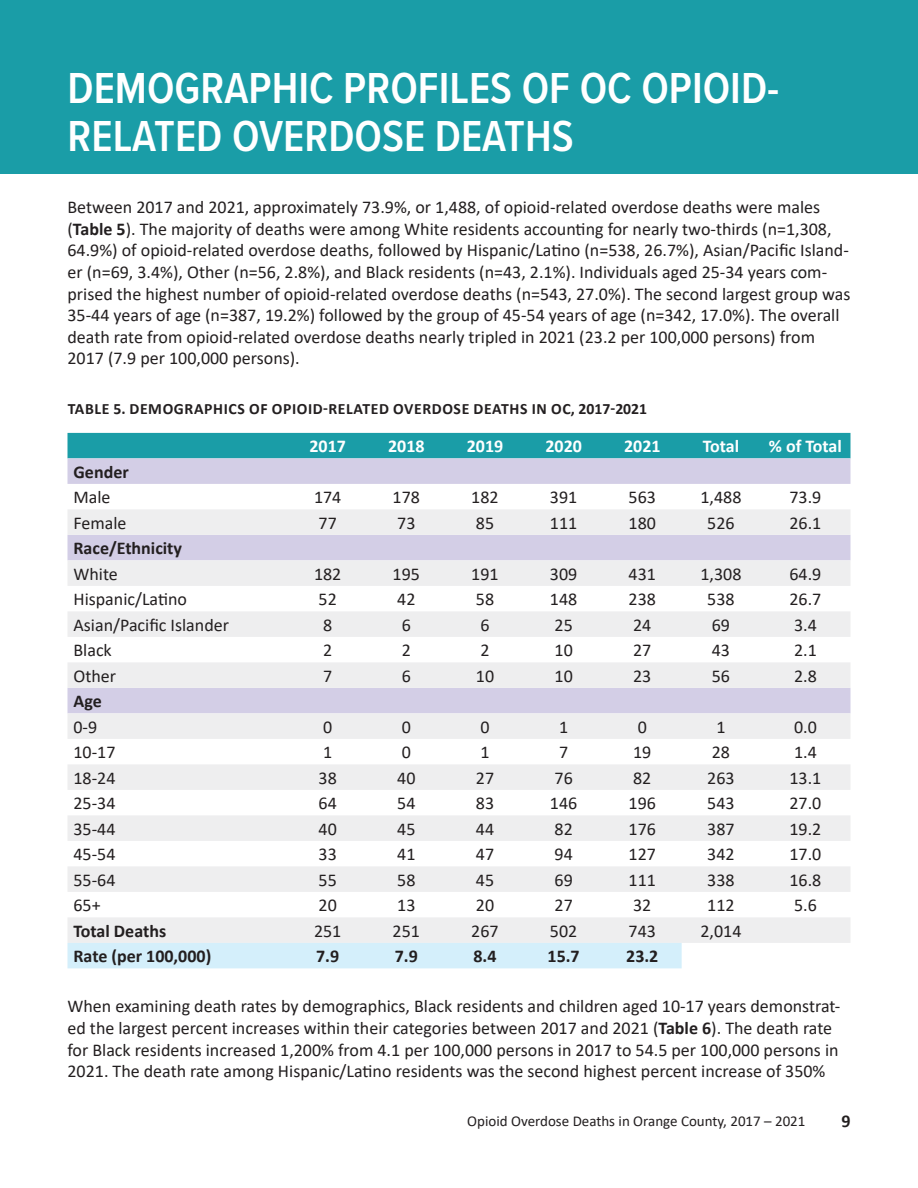
<style>
.page{position:relative;width:918px;height:1188px;background:#fff}
.page>*{position:absolute;margin:0;border:0;box-sizing:border-box;transform-origin:0 0}
.t1{font:600 45px/48px "Proxima Nova Cond";color:#fff}
.t2{font:18px/21.6px "Calibri";color:#231f20}
.t3{font:700 18px "Calibri";color:#231f20}
.t4{font:700 18px "Calibri";color:#fff}
.t5{font:700 15.75px "Calibri";letter-spacing:.04em;color:#231f20}
.t6{font:15px "Calibri";color:#231f20}
.s1{font-weight:700}
</style>
<div class="page">
<div style="left:0;top:0;width:918px;height:174px;background:#1a9da7"></div>
<div style="left:68px;top:433px;width:782px;height:25px;background:#1a9da7"></div>
<div style="left:68px;top:458px;width:782px;height:26px;background:#d3cee6"></div>
<svg style="left:68px;top:509px;width:782px;height:434px;fill:#eeeeef"></svg>
<div style="left:68px;top:943px;width:614px;height:25px;background:#d4effb"></div>
<p class="t1" style="left:68px;top:63px;width:713px">DEMOGRAPHIC PROFILES OF OC OPIOID-<br>RELATED OVERDOSE DEATHS</p>
<p class="t2" style="left:68px;top:196px;width:784px">Between 2017 and 2021, approximately 73.9%, or 1,488, of opioid-related overdose deaths were males (<span class="s1">Table 5</span>). The majority of deaths were among White residents accounting for nearly two-thirds (n=1,308, 64.9%) of opioid-related overdose deaths, followed by Hispanic/Latino (n=538, 26.7%), Asian/Pacific Island&shy;er (n=69, 3.4%), Other (n=56, 2.8%), and Black residents (n=43, 2.1%). Individuals aged 25-34 years com&shy;prised the highest number of opioid-related overdose deaths (n=543, 27.0%). The second largest group was 35-44 years of age (n=387, 19.2%) followed by the group of 45-54 years of age (n=342, 17.0%). The overall death rate from opioid-related overdose deaths nearly tripled in 2021 (23.2 per 100,000 persons) from 2017 (7.9 per 100,000 persons).</p>
<p class="t5" style="left:68px;top:398px;width:581px">TABLE 5. DEMOGRAPHICS OF OPIOID-RELATED OVERDOSE DEATHS IN OC, 2017-2021</p>
<p class="t4" style="left:309px;top:434px;width:38px">2017</p>
<p class="t4" style="left:388px;top:434px;width:38px">2018</p>
<p class="t4" style="left:467px;top:434px;width:38px">2019</p>
<p class="t4" style="left:545px;top:434px;width:38px">2020</p>
<p class="t4" style="left:624px;top:434px;width:38px">2021</p>
<p class="t4" style="left:703px;top:434px;width:38px">Total</p>
<p class="t4" style="left:769px;top:434px;width:75px">% of Total</p>
<p class="t3" style="left:74px;top:459px;width:57px">Gender</p>
<p class="t2" style="left:74px;top:486px;width:39px">Male</p>
<p class="t2" style="left:314px;top:486px;width:29px">174</p>
<p class="t2" style="left:393px;top:486px;width:29px">178</p>
<p class="t2" style="left:471px;top:486px;width:29px">182</p>
<p class="t2" style="left:550px;top:486px;width:29px">391</p>
<p class="t2" style="left:629px;top:486px;width:29px">563</p>
<p class="t2" style="left:700px;top:486px;width:43px">1,488</p>
<p class="t2" style="left:789px;top:486px;width:33px">73.9</p>
<p class="t2" style="left:74px;top:512px;width:55px">Female</p>
<p class="t2" style="left:319px;top:512px;width:20px">77</p>
<p class="t2" style="left:397px;top:512px;width:20px">73</p>
<p class="t2" style="left:476px;top:512px;width:20px">85</p>
<p class="t2" style="left:550px;top:512px;width:29px">111</p>
<p class="t2" style="left:629px;top:512px;width:29px">180</p>
<p class="t2" style="left:707px;top:512px;width:29px">526</p>
<p class="t2" style="left:789px;top:512px;width:33px">26.1</p>
<p class="t3" style="left:74px;top:536px;width:110px">Race/Ethnicity</p>
<p class="t2" style="left:74px;top:563px;width:46px">White</p>
<p class="t2" style="left:314px;top:563px;width:29px">182</p>
<p class="t2" style="left:393px;top:563px;width:29px">195</p>
<p class="t2" style="left:471px;top:563px;width:29px">191</p>
<p class="t2" style="left:550px;top:563px;width:29px">309</p>
<p class="t2" style="left:629px;top:563px;width:29px">431</p>
<p class="t2" style="left:700px;top:563px;width:43px">1,308</p>
<p class="t2" style="left:789px;top:563px;width:33px">64.9</p>
<p class="t2" style="left:74px;top:588px;width:115px">Hispanic/Latino</p>
<p class="t2" style="left:319px;top:588px;width:20px">52</p>
<p class="t2" style="left:397px;top:588px;width:20px">42</p>
<p class="t2" style="left:476px;top:588px;width:20px">58</p>
<p class="t2" style="left:550px;top:588px;width:29px">148</p>
<p class="t2" style="left:629px;top:588px;width:29px">238</p>
<p class="t2" style="left:707px;top:588px;width:29px">538</p>
<p class="t2" style="left:789px;top:588px;width:33px">26.7</p>
<p class="t2" style="left:74px;top:614px;width:157px">Asian/Pacific Islander</p>
<p class="t2" style="left:323px;top:614px;width:11px">8</p>
<p class="t2" style="left:402px;top:614px;width:11px">6</p>
<p class="t2" style="left:480px;top:614px;width:11px">6</p>
<p class="t2" style="left:555px;top:614px;width:20px">25</p>
<p class="t2" style="left:633px;top:614px;width:20px">24</p>
<p class="t2" style="left:712px;top:614px;width:20px">69</p>
<p class="t2" style="left:794px;top:614px;width:24px">3.4</p>
<p class="t2" style="left:74px;top:639px;width:40px">Black</p>
<p class="t2" style="left:323px;top:639px;width:11px">2</p>
<p class="t2" style="left:402px;top:639px;width:11px">2</p>
<p class="t2" style="left:480px;top:639px;width:11px">2</p>
<p class="t2" style="left:555px;top:639px;width:20px">10</p>
<p class="t2" style="left:633px;top:639px;width:20px">27</p>
<p class="t2" style="left:712px;top:639px;width:20px">43</p>
<p class="t2" style="left:794px;top:639px;width:24px">2.1</p>
<p class="t2" style="left:74px;top:665px;width:44px">Other</p>
<p class="t2" style="left:323px;top:665px;width:11px">7</p>
<p class="t2" style="left:402px;top:665px;width:11px">6</p>
<p class="t2" style="left:476px;top:665px;width:20px">10</p>
<p class="t2" style="left:555px;top:665px;width:20px">10</p>
<p class="t2" style="left:633px;top:665px;width:20px">23</p>
<p class="t2" style="left:712px;top:665px;width:20px">56</p>
<p class="t2" style="left:794px;top:665px;width:24px">2.8</p>
<p class="t3" style="left:74px;top:689px;width:30px">Age</p>
<p class="t2" style="left:74px;top:716px;width:25px">0-9</p>
<p class="t2" style="left:323px;top:716px;width:11px">0</p>
<p class="t2" style="left:402px;top:716px;width:11px">0</p>
<p class="t2" style="left:480px;top:716px;width:11px">0</p>
<p class="t2" style="left:559px;top:716px;width:11px">1</p>
<p class="t2" style="left:638px;top:716px;width:11px">0</p>
<p class="t2" style="left:716px;top:716px;width:11px">1</p>
<p class="t2" style="left:794px;top:716px;width:24px">0.0</p>
<p class="t2" style="left:74px;top:741px;width:44px">10-17</p>
<p class="t2" style="left:323px;top:741px;width:11px">1</p>
<p class="t2" style="left:402px;top:741px;width:11px">0</p>
<p class="t2" style="left:480px;top:741px;width:11px">1</p>
<p class="t2" style="left:559px;top:741px;width:11px">7</p>
<p class="t2" style="left:633px;top:741px;width:20px">19</p>
<p class="t2" style="left:712px;top:741px;width:20px">28</p>
<p class="t2" style="left:794px;top:741px;width:24px">1.4</p>
<p class="t2" style="left:74px;top:767px;width:44px">18-24</p>
<p class="t2" style="left:319px;top:767px;width:20px">38</p>
<p class="t2" style="left:397px;top:767px;width:20px">40</p>
<p class="t2" style="left:476px;top:767px;width:20px">27</p>
<p class="t2" style="left:555px;top:767px;width:20px">76</p>
<p class="t2" style="left:633px;top:767px;width:20px">82</p>
<p class="t2" style="left:707px;top:767px;width:29px">263</p>
<p class="t2" style="left:789px;top:767px;width:33px">13.1</p>
<p class="t2" style="left:74px;top:792px;width:44px">25-34</p>
<p class="t2" style="left:319px;top:792px;width:20px">64</p>
<p class="t2" style="left:397px;top:792px;width:20px">54</p>
<p class="t2" style="left:476px;top:792px;width:20px">83</p>
<p class="t2" style="left:550px;top:792px;width:29px">146</p>
<p class="t2" style="left:629px;top:792px;width:29px">196</p>
<p class="t2" style="left:707px;top:792px;width:29px">543</p>
<p class="t2" style="left:789px;top:792px;width:33px">27.0</p>
<p class="t2" style="left:74px;top:818px;width:44px">35-44</p>
<p class="t2" style="left:319px;top:818px;width:20px">40</p>
<p class="t2" style="left:397px;top:818px;width:20px">45</p>
<p class="t2" style="left:476px;top:818px;width:20px">44</p>
<p class="t2" style="left:555px;top:818px;width:20px">82</p>
<p class="t2" style="left:629px;top:818px;width:29px">176</p>
<p class="t2" style="left:707px;top:818px;width:29px">387</p>
<p class="t2" style="left:789px;top:818px;width:33px">19.2</p>
<p class="t2" style="left:74px;top:843px;width:44px">45-54</p>
<p class="t2" style="left:319px;top:843px;width:20px">33</p>
<p class="t2" style="left:397px;top:843px;width:20px">41</p>
<p class="t2" style="left:476px;top:843px;width:20px">47</p>
<p class="t2" style="left:555px;top:843px;width:20px">94</p>
<p class="t2" style="left:629px;top:843px;width:29px">127</p>
<p class="t2" style="left:707px;top:843px;width:29px">342</p>
<p class="t2" style="left:789px;top:843px;width:33px">17.0</p>
<p class="t2" style="left:74px;top:869px;width:44px">55-64</p>
<p class="t2" style="left:319px;top:869px;width:20px">55</p>
<p class="t2" style="left:397px;top:869px;width:20px">58</p>
<p class="t2" style="left:476px;top:869px;width:20px">45</p>
<p class="t2" style="left:555px;top:869px;width:20px">69</p>
<p class="t2" style="left:629px;top:869px;width:29px">111</p>
<p class="t2" style="left:707px;top:869px;width:29px">338</p>
<p class="t2" style="left:789px;top:869px;width:33px">16.8</p>
<p class="t2" style="left:74px;top:894px;width:29px">65+</p>
<p class="t2" style="left:319px;top:894px;width:20px">20</p>
<p class="t2" style="left:397px;top:894px;width:20px">13</p>
<p class="t2" style="left:476px;top:894px;width:20px">20</p>
<p class="t2" style="left:555px;top:894px;width:20px">27</p>
<p class="t2" style="left:633px;top:894px;width:20px">32</p>
<p class="t2" style="left:707px;top:894px;width:29px">112</p>
<p class="t2" style="left:794px;top:894px;width:24px">5.6</p>
<p class="t3" style="left:74px;top:918px;width:94px">Total Deaths</p>
<p class="t2" style="left:314px;top:920px;width:29px">251</p>
<p class="t2" style="left:393px;top:920px;width:29px">251</p>
<p class="t2" style="left:471px;top:920px;width:29px">267</p>
<p class="t2" style="left:550px;top:920px;width:29px">502</p>
<p class="t2" style="left:629px;top:920px;width:29px">743</p>
<p class="t2" style="left:700px;top:920px;width:43px">2,014</p>
<p class="t3" style="left:74px;top:944px;width:139px">Rate (per 100,000)</p>
<p class="t3" style="left:316px;top:944px;width:25px">7.9</p>
<p class="t3" style="left:395px;top:944px;width:25px">7.9</p>
<p class="t3" style="left:473px;top:944px;width:25px">8.4</p>
<p class="t3" style="left:548px;top:944px;width:34px">15.7</p>
<p class="t3" style="left:626px;top:944px;width:34px">23.2</p>
<p class="t2" style="left:68px;top:995px;width:775px">When examining death rates by demographics, Black residents and children aged 10-17 years demonstrat&shy;ed the largest percent increases within their categories between 2017 and 2021 (<span class="s1">Table 6</span>). The death rate for Black residents increased 1,200% from 4.1 per 100,000 persons in 2017 to 54.5 per 100,000 persons in 2021. The death rate among Hispanic/Latino residents was the second highest percent increase of 350%</p>
<p class="t6" style="left:467px;top:1111px;width:340px">Opioid Overdose Deaths in Orange County, 2017 – 2021</p>
<p class="t3" style="left:841px;top:1108px;width:11px">9</p>
</div>
